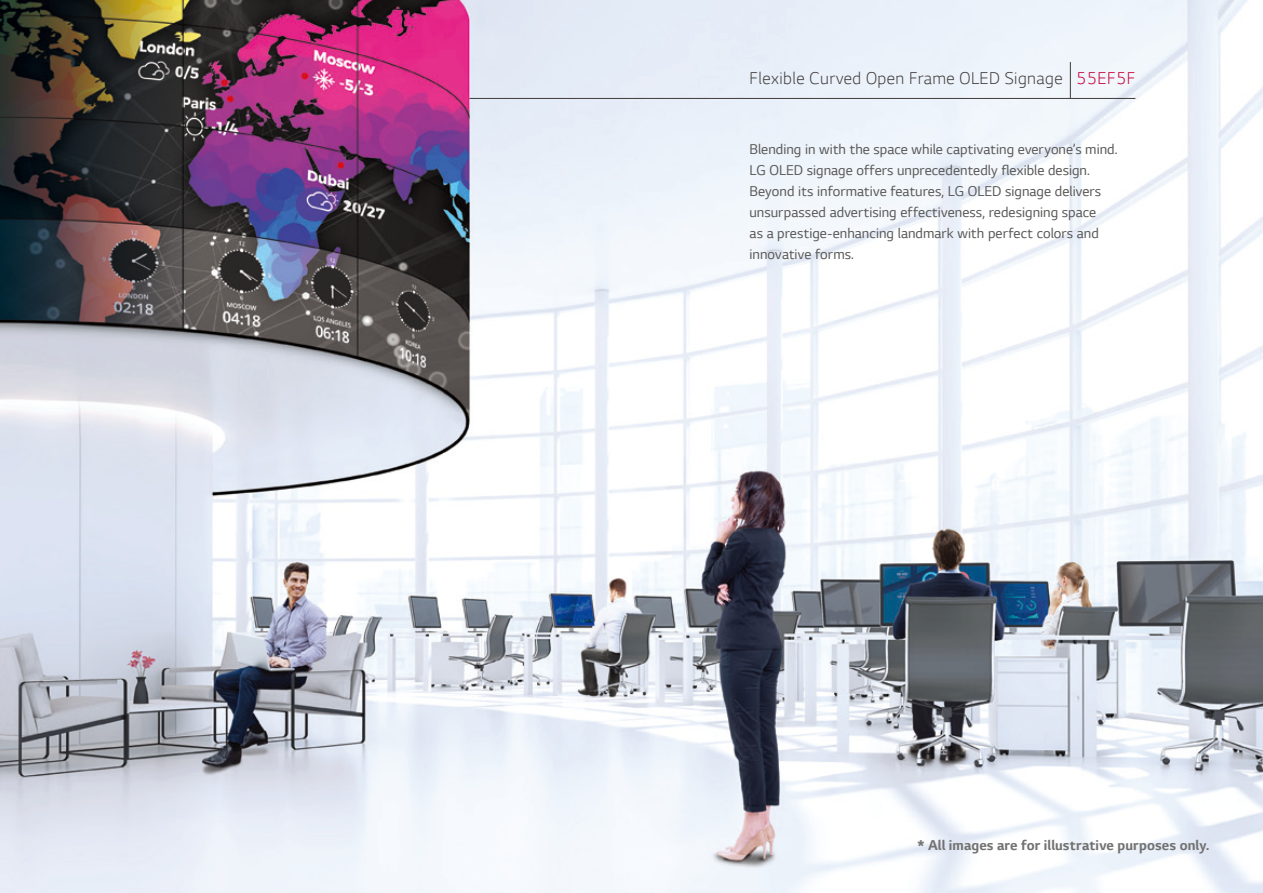
<style>
.page{position:relative;width:1263px;height:893px;background:#fff}
.page>*{position:absolute;margin:0;border:0;box-sizing:border-box;transform-origin:0 0}
.t1{font:300 18px "LG Smart";letter-spacing:.025em;color:#3f3b3a}
.t2{font:15px/21px "LG Smart";letter-spacing:.005em;color:#595857}
.t3{font:700 15px "LG Smart";letter-spacing:.01em;color:#727272}
.s1{color:#c40037}
</style>
<div class="page">
<img style="left:0;top:0;width:1263px;height:893px">
<hr style="left:469px;top:98px;width:666px;height:1px;background:#3f3b3a">
<hr style="left:1070px;top:62px;width:1px;height:36px;background:#3f3b3a">
<p class="t1" style="left:749px;top:66px;width:387px">Flexible Curved Open Frame OLED Signage <span class="s1">55EF5F</span></p>
<p class="t2" style="left:749px;top:138px;width:370px">Blending in with the space while captivating everyone’s mind.<br>LG OLED signage offers unprecedentedly flexible design.<br>Beyond its informative features, LG OLED signage delivers unsurpassed advertising effectiveness, redesigning space<br>as a prestige-enhancing landmark with perfect colors and innovative forms.</p>
<p class="t3" style="left:917px;top:835px;width:294px">* All images are for illustrative purposes only.</p>
</div>
